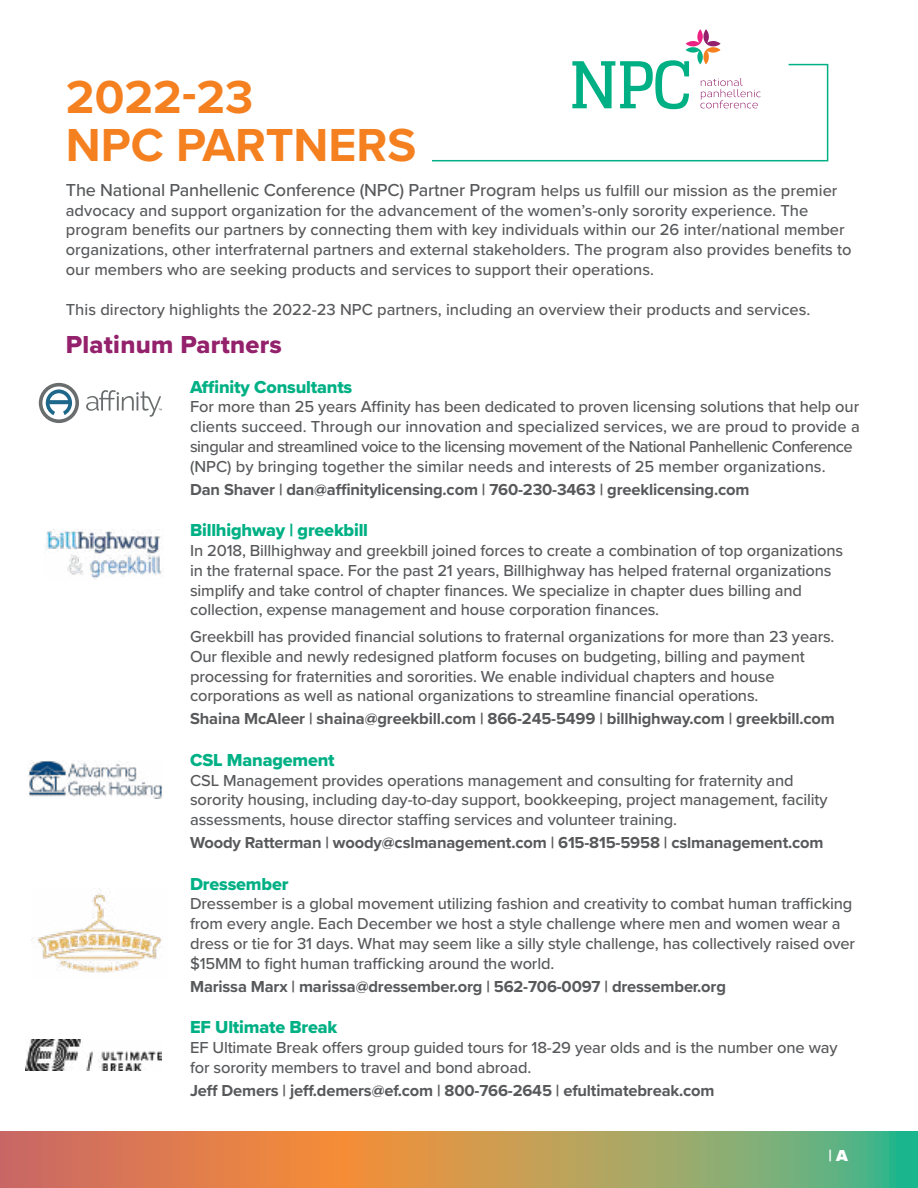
<style>
.page{position:relative;width:918px;height:1188px;background:#fff}
.page>*{position:absolute;margin:0;border:0;box-sizing:border-box;transform-origin:0 0}
.t1{font:700 48px/48px "Proxima Nova";color:#f58020}
.t2{font:25.5px "Proxima Nova Extrabld";letter-spacing:.01em;color:#94216c}
.t3{font:500 18px "Proxima Nova";letter-spacing:-.01em;color:#58595b}
.t4{font:18px "Proxima Nova Extrabld";letter-spacing:-.01em;color:#00b085}
.t5{font:500 16.5px/19.8px "Proxima Nova";letter-spacing:-.01em;color:#58595b}
.t6{font:700 16.5px "Proxima Nova";letter-spacing:-.01em;color:#58595b}
.t7{font:700 16.5px "Proxima Nova";color:#fff}
.s1{font-size:16.5px}
.s2{font-weight:900}
</style>
<div class="page">
<svg style="left:0;top:1132px;width:918px;height:56px;background:#b8955c"></svg>
<svg style="left:39px;top:383px;width:40px;height:40px"></svg>
<svg style="left:86px;top:390px;width:76px;height:27px"></svg>
<img style="left:26px;top:1040px;width:136px;height:31px">
<img style="left:29px;top:761px;width:133px;height:38px">
<svg style="left:432px;top:29px;width:397px;height:133px"></svg>
<img style="left:33px;top:888px;width:129px;height:85px">
<img style="left:46px;top:530px;width:116px;height:49px">
<h1 class="t1" style="left:66px;top:72px;width:352px">2022-23<br>NPC PARTNERS</h1>
<p class="t3" style="left:66px;top:176px;width:773px">The National Panhellenic Conference (NPC) Partner Program <span class="s1">helps us fulfill our mission as the premier</span></p>
<p class="t5" style="left:66px;top:200px;width:787px">advocacy and support organization for the advancement of the women’s-only sorority experience. The program benefits our partners by connecting them with key individuals within our 26 inter/national member organizations, other interfraternal partners and external stakeholders. The program also provides benefits to our members who are seeking products and services to support their operations.</p>
<p class="t5" style="left:66px;top:299px;width:746px">This directory highlights the 2022-23 NPC partners, including an overview their products and services.</p>
<h2 class="t2" style="left:66px;top:326px;width:218px">Platinum Partners</h2>
<p class="t4" style="left:190px;top:373px;width:164px">Affinity Consultants</p>
<p class="t5" style="left:190px;top:396px;width:671px">For more than 25 years Affinity has been dedicated to proven licensing solutions that help our clients succeed. Through our innovation and specialized services, we are proud to provide a singular and streamlined voice to the licensing movement of the National Panhellenic Conference (NPC) by bringing together the similar needs and interests of 25 member organizations.</p>
<p class="t6" style="left:190px;top:477px;width:561px">Dan Shaver | dan@affinitylicensing.com | 760-230-3463 | greeklicensing.com</p>
<p class="t4" style="left:190px;top:517px;width:180px">Billhighway | greekbill</p>
<p class="t5" style="left:190px;top:540px;width:655px">In 2018, Billhighway and greekbill joined forces to create a combination of top organizations in the fraternal space. For the past 21 years, Billhighway has helped fraternal organizations simplify and take control of chapter finances. We specialize in chapter dues billing and collection, expense management and house corporation finances.</p>
<p class="t5" style="left:190px;top:626px;width:646px">Greekbill has provided financial solutions to fraternal organizations for more than 23 years.<br>Our flexible and newly redesigned platform focuses on budgeting, billing and payment processing for fraternities and sororities. We enable individual chapters and house corporations as well as national organizations to streamline financial operations.</p>
<p class="t6" style="left:190px;top:707px;width:646px">Shaina McAleer | shaina@greekbill.com | 866-245-5499 | billhighway.com | greekbill.com</p>
<p class="t4" style="left:190px;top:746px;width:146px">CSL Management</p>
<p class="t5" style="left:190px;top:770px;width:639px">CSL Management provides operations management and consulting for fraternity and sorority housing, including day-to-day support, bookkeeping, project management, facility assessments, house director staffing services and volunteer training.</p>
<p class="t6" style="left:190px;top:830px;width:635px">Woody Ratterman | woody@cslmanagement.com | 615-815-5958 | cslmanagement.com</p>
<p class="t4" style="left:190px;top:870px;width:100px">Dressember</p>
<p class="t5" style="left:190px;top:893px;width:667px">Dressember is a global movement utilizing fashion and creativity to combat human trafficking from every angle. Each December we host a style challenge where men and women wear a dress or tie for 31 days. What may seem like a silly style challenge, has collectively raised over $15MM to fight human trafficking around the world.</p>
<p class="t6" style="left:190px;top:974px;width:537px">Marissa Marx | marissa@dressember.org | 562-706-0097 | dressember.org</p>
<p class="t4" style="left:190px;top:1014px;width:149px">EF Ultimate Break</p>
<p class="t5" style="left:190px;top:1037px;width:649px">EF Ultimate Break offers group guided tours for 18-29 year olds and is the number one way for sorority members to travel and bond abroad.</p>
<p class="t6" style="left:190px;top:1078px;width:526px">Jeff Demers | jeff.demers@ef.com | 800-766-2645 | efultimatebreak.com</p>
<p class="t7" style="left:828px;top:1143px;width:21px">| <span class="s2">A</span></p>
</div>
